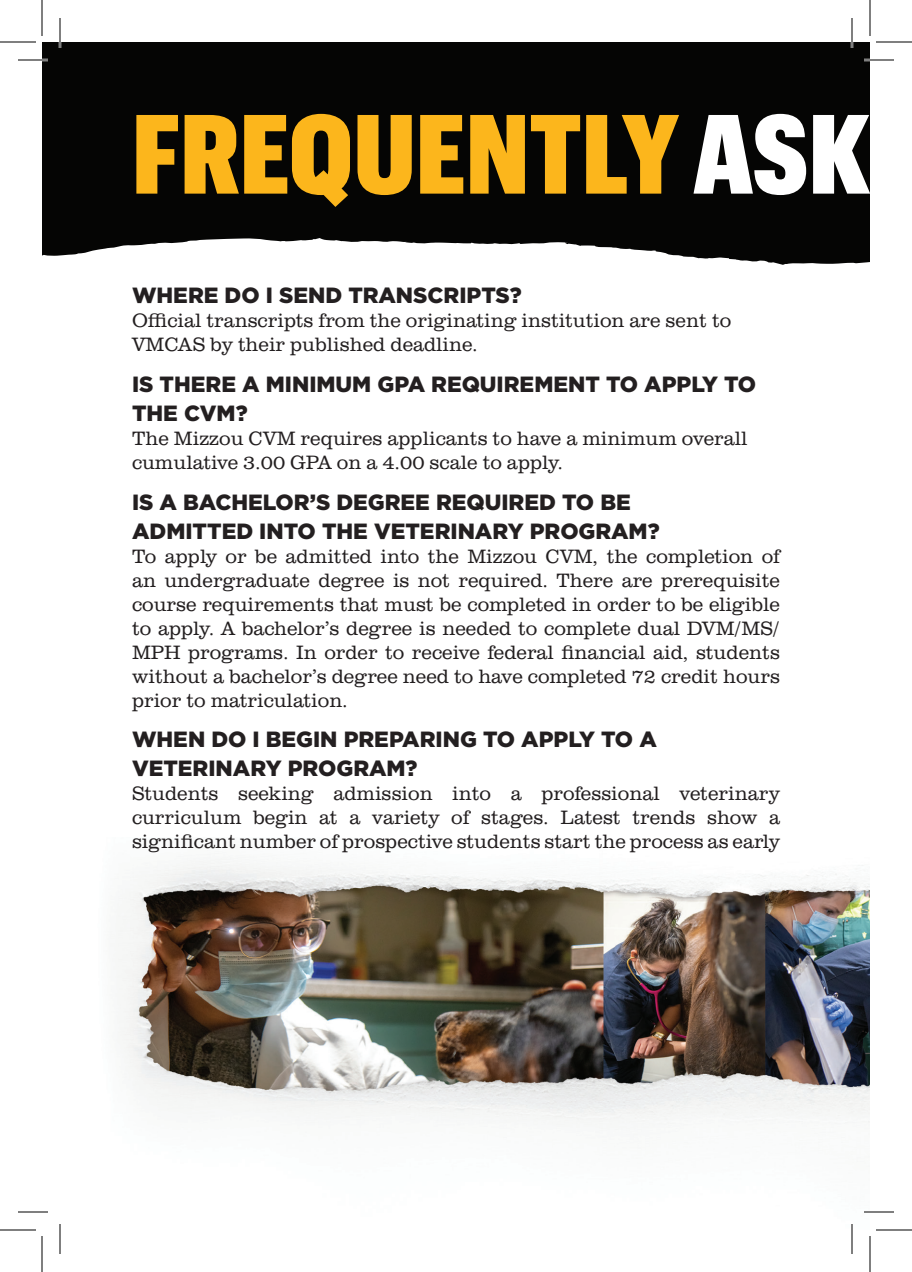
<style>
.page{position:relative;width:912px;height:1272px;background:#fff}
.page>*{position:absolute;margin:0;border:0;box-sizing:border-box;transform-origin:0 0}
.t1{font:900 110px "Graphik Cond";color:#fcb61c}
.t2{font:900 22px/28.8px "Gotham";color:#231f20}
.t3{font:300 20px/24px "Clarendon URW";color:#231f20;text-align:justify}
.s1{color:#fff}
</style>
<div class="page">
<img style="left:118px;top:861px;width:752px;height:262px">
<svg style="left:42px;top:42px;width:828px;height:223px;background:#171717"></svg>
<hr style="left:18px;top:59px;width:30px;height:2px;background:#fff">
<hr style="left:864px;top:59px;width:30px;height:2px;background:#fff">
<hr style="left:59px;top:18px;width:2px;height:30px;background:#fff">
<hr style="left:851px;top:18px;width:2px;height:30px;background:#fff">
<hr style="left:18px;top:60px;width:30px;height:1px;background:#000">
<hr style="left:864px;top:60px;width:30px;height:1px;background:#000">
<hr style="left:18px;top:1212px;width:30px;height:1px;background:#000">
<hr style="left:864px;top:1212px;width:30px;height:1px;background:#000">
<hr style="left:60px;top:18px;width:1px;height:30px;background:#000">
<hr style="left:60px;top:1224px;width:1px;height:30px;background:#000">
<hr style="left:852px;top:18px;width:1px;height:30px;background:#000">
<hr style="left:852px;top:1224px;width:1px;height:30px;background:#000">
<hr style="left:0;top:42px;width:36px;height:1px;background:#000">
<hr style="left:876px;top:42px;width:36px;height:1px;background:#000">
<hr style="left:0;top:1230px;width:36px;height:1px;background:#000">
<hr style="left:876px;top:1230px;width:36px;height:1px;background:#000">
<hr style="left:42px;top:0;width:1px;height:36px;background:#000">
<hr style="left:42px;top:1236px;width:1px;height:36px;background:#000">
<hr style="left:870px;top:0;width:1px;height:36px;background:#000">
<hr style="left:870px;top:1236px;width:1px;height:36px;background:#000">
<p class="t1" style="left:132px;top:73px;width:790px">FREQUENTLY<span class="s1">ASKE</span></p>
<p class="t2" style="left:132px;top:281px;width:391px">WHERE DO I SEND TRANSCRIPTS?</p>
<p class="t3" style="left:132px;top:309px;width:601px">Official transcripts from the originating institution are sent to</p>
<p class="t3" style="left:132px;top:333px;width:347px">VMCAS by their published deadline.</p>
<p class="t2" style="left:132px;top:370px;width:626px">IS THERE A MINIMUM GPA REQUIREMENT TO APPLY TO<br>THE CVM?</p>
<p class="t3" style="left:132px;top:427px;width:617px">The Mizzou CVM requires applicants to have a minimum overall cumulative 3.00 GPA on a 4.00 scale to apply.</p>
<p class="t2" style="left:132px;top:487px;width:500px">IS A BACHELOR’S DEGREE REQUIRED TO BE</p>
<p class="t2" style="left:132px;top:516px;width:529px">ADMITTED INTO THE VETERINARY PROGRAM?</p>
<p class="t3" style="left:132px;top:544px;width:650px">To apply or be admitted into the Mizzou CVM, the completion of an undergraduate degree is not required. There are prerequisite course requirements that must be completed in order to be eligible to apply. A bachelor’s degree is needed to complete dual DVM/MS/ MPH programs. In order to receive federal financial aid, students without a bachelor’s degree need to have completed 72 credit hours prior to matriculation.</p>
<p class="t2" style="left:132px;top:725px;width:526px">WHEN DO I BEGIN PREPARING TO APPLY TO A</p>
<p class="t2" style="left:132px;top:754px;width:287px">VETERINARY PROGRAM?</p>
<p class="t3" style="left:132px;top:782px;width:650px">Students seeking admission into a professional veterinary curriculum begin at a variety of stages. Latest trends show a significant number of prospective students start the process as early</p>
</div>
